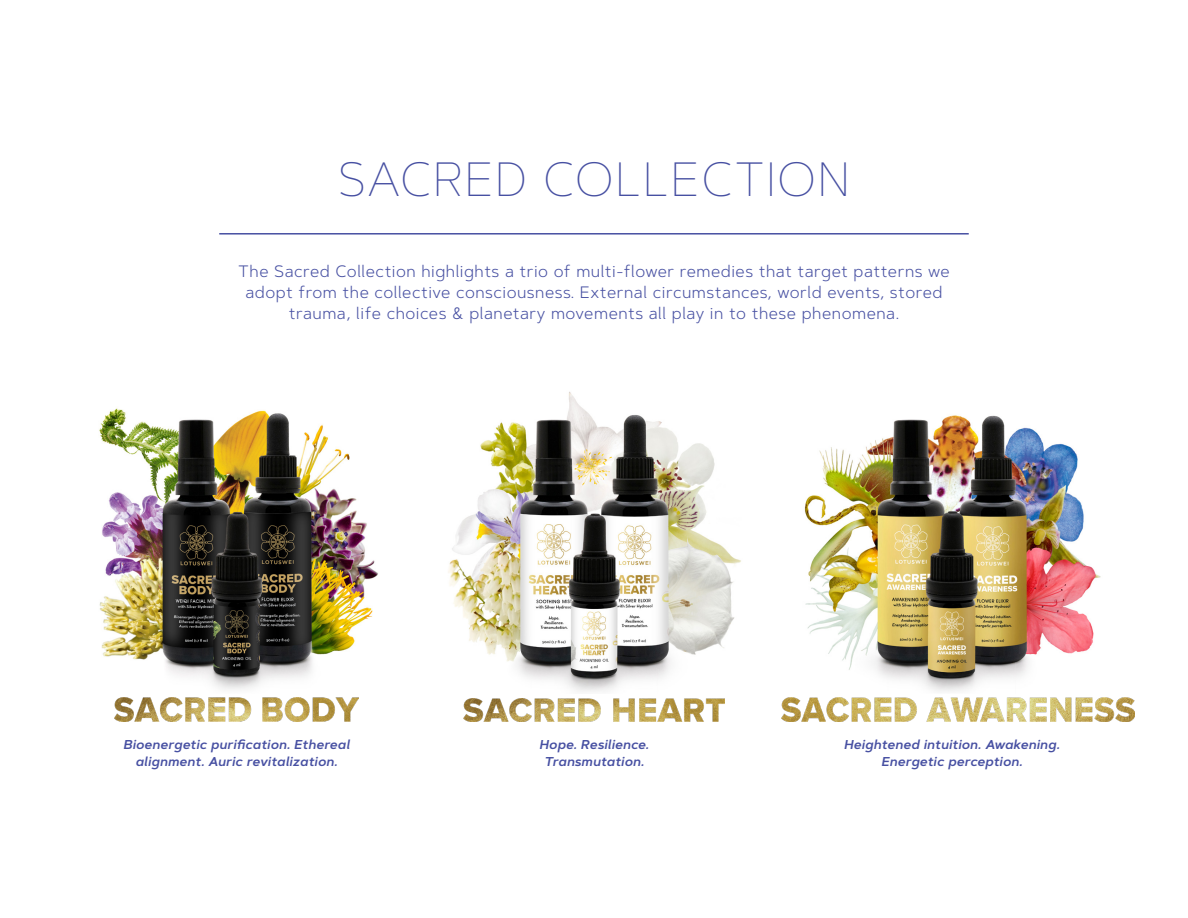
<style>
.page{position:relative;width:1188px;height:918px;background:#fff}
.page>*{position:absolute;margin:0;border:0;box-sizing:border-box;transform-origin:0 0}
.t1{font:100 48px "Artegra Sans";letter-spacing:.02em;color:#4750a2}
.t2{font:300 16.5px/21px "Artegra Sans";letter-spacing:.03em;color:#4750a2;text-align:center}
.t3{font:12.9px/17.5px "Artegra Sans Semi Bold It";letter-spacing:.02em;color:#4750a2;text-align:center}
</style>
<div class="page">
<img style="left:99px;top:408px;width:279px;height:281px">
<img style="left:448px;top:391px;width:293px;height:301px">
<img style="left:804px;top:415px;width:297px;height:277px">
<img style="left:114px;top:698px;width:244px;height:24px">
<img style="left:463px;top:698px;width:262px;height:24px">
<img style="left:781px;top:698px;width:354px;height:23px">
<hr style="left:219px;top:233px;width:750px;height:2px;background:#4750a2">
<h1 class="t1" style="left:338px;top:148px;width:514px">SACRED COLLECTION</h1>
<p class="t2" style="left:238px;top:260px;width:713px">The Sacred Collection highlights a trio of multi-flower remedies that target patterns we adopt from the collective consciousness. External circumstances, world events, stored trauma, life choices &amp; planetary movements all play in to these phenomena.</p>
<p class="t3" style="left:123px;top:735px;width:228px">Bioenergetic purification. Ethereal alignment. Auric revitalization.</p>
<p class="t3" style="left:539px;top:735px;width:111px">Hope. Resilience.<br>Transmutation.</p>
<p class="t3" style="left:844px;top:735px;width:217px">Heightened intuition. Awakening.<br>Energetic perception.</p>
</div>
